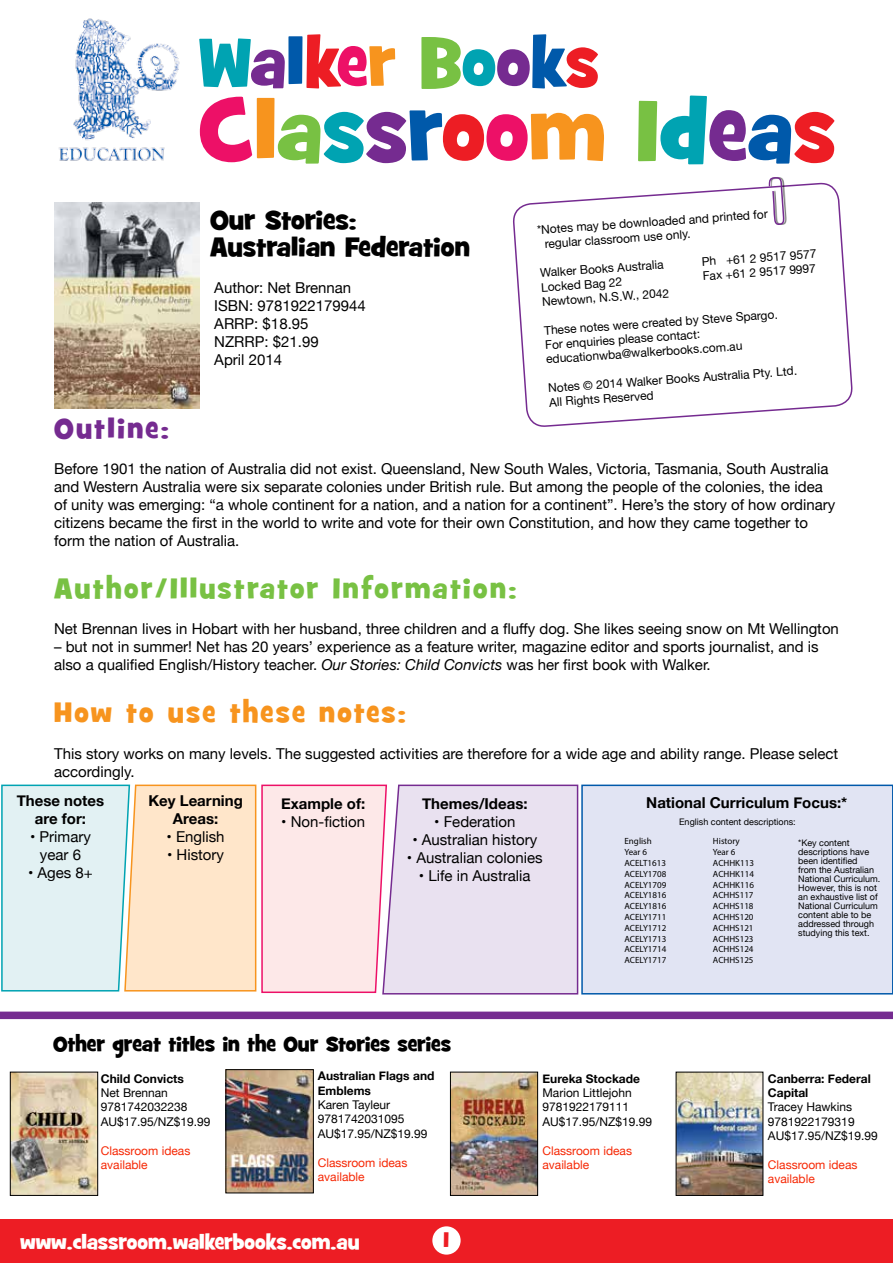
<style>
.page{position:relative;width:893px;height:1263px;background:#fff}
.page>*{position:absolute;margin:0;border:0;box-sizing:border-box;transform-origin:0 0}
.t1{font:86.4px "Grilled Cheese BTN";color:#ed1067}
.t2{font:68.4px "Grilled Cheese BTN";color:#00a3b2}
.t3{font:28.5px "Grilled Cheese BTN";letter-spacing:.08em;color:#78c143}
.t4{font:28.5px "Grilled Cheese BTN";letter-spacing:.08em;color:#f7941e}
.t5{font:28.5px "Grilled Cheese BTN";letter-spacing:.08em;color:#752b90}
.t6{font:27px/27px "Grilled Cheese BTN";color:#000}
.t7{font:21px "Grilled Cheese BTN";color:#000}
.t8{font:21px "Grilled Cheese BTN";color:#fffffd}
.t9{font:21px "Grilled Cheese BTN";color:#ed1d24}
.t10{font:15px/18px "Helvetica Neue";color:#000}
.t11{font:700 15px/18px "Helvetica Neue";color:#000;text-align:center}
.t12{font:12px/14.4px "Helvetica Neue";color:#000}
.t13{font:12px/14.4px "Helvetica Neue";color:#f62805}
.t14{font:700 12px/14.4px "Helvetica Neue";color:#000}
.t15{font:9px/9px "Helvetica Neue";color:#000}
.t16{font:9px/10.8px "Myriad Pro";color:#000}
.s1{color:#752b90}
.s2{color:#0059aa}
.s3{color:#ed1d24}
.s4{color:#ed1067}
.s5{color:#f7941e}
.s6{color:#78c143}
.s7{color:#00a3b2}
.s8{font-style:italic}
</style>
<div class="page">
<div style="left:0;top:1219px;width:893px;height:44px;background:#ed1d24"></div>
<img style="left:59px;top:18px;width:121px;height:143px">
<img style="left:54px;top:202px;width:146px;height:207px">
<svg style="left:513px;top:182px;width:340px;height:245px"></svg>
<div style="left:771px;top:177px;width:15px;height:48px;background:#000;opacity:.5"></div>
<svg style="left:768px;top:177px;width:17px;height:49px"></svg>
<div style="left:582px;top:785px;width:311px;height:209px;background:#e1e4f3"></div>
<div style="left:581px;top:784px;width:312px;height:210px;border:2px solid #0059aa"></div>
<svg style="left:1px;top:784px;width:578px;height:211px;background:#eee3e3"></svg>
<div style="left:432px;top:1226px;width:29px;height:28px;background:#fff;border-radius:50%"></div>
<img style="left:228px;top:1071px;width:84px;height:120px">
<div style="left:226px;top:1069px;width:88px;height:124px;border:1px solid #000"></div>
<div style="left:0;top:1011px;width:893px;height:8px;background:#752b90"></div>
<img style="left:12px;top:1074px;width:84px;height:119px">
<div style="left:10px;top:1072px;width:88px;height:123px;border:1px solid #000"></div>
<img style="left:452px;top:1074px;width:84px;height:119px">
<div style="left:450px;top:1072px;width:88px;height:123px;border:1px solid #000"></div>
<img style="left:678px;top:1074px;width:83px;height:119px">
<h2 class="t2" style="left:199px;top:18px;width:402px">W<span class="s1">a</span><span class="s2">l</span><span class="s3">k</span><span class="s4">e</span><span class="s5">r</span> <span class="s6">B</span>o<span class="s1">o</span><span class="s2">k</span><span class="s3">s</span></h2>
<h1 class="t1" style="left:199px;top:74px;width:638px">C<span class="s5">l</span><span class="s6">a</span><span class="s7">s</span><span class="s1">s</span><span class="s2">r</span><span class="s3">o</span>o<span class="s5">m</span> <span class="s6">I</span><span class="s7">d</span><span class="s1">e</span><span class="s2">a</span><span class="s3">s</span></h1>
<h3 class="t6" style="left:210px;top:207px;width:262px">Our Stories:<br>Australian Federation</h3>
<p class="t10" style="left:214px;top:280px;width:153px">Author: Net Brennan<br>ISBN: 9781922179944<br>ARRP: $18.95<br>NZRRP: $21.99<br>April 2014</p>
<p class="t12" style="left:543px;top:223px;width:226px;text-indent:-7px;rotate:-4deg">*Notes may be downloaded and printed for regular classroom use only.</p>
<p class="t12" style="left:540px;top:266px;width:125px;rotate:-4deg">Walker Books Australia</p>
<p class="t12" style="left:701px;top:255px;width:117px;rotate:-4deg">Ph +61 2 9517 9577</p>
<p class="t12" style="left:702px;top:270px;width:115px;rotate:-4deg">Fax +61 2 9517 9997</p>
<p class="t12" style="left:541px;top:281px;width:83px;rotate:-4deg">Locked Bag 22</p>
<p class="t12" style="left:542px;top:295px;width:129px;rotate:-4deg">Newtown, N.S.W., 2042</p>
<p class="t12" style="left:544px;top:324px;width:236px;rotate:-4deg">These notes were created by Steve Spargo.<br>For enquiries please contact: educationwba@walkerbooks.com.au</p>
<p class="t12" style="left:548px;top:381px;width:251px;rotate:-4deg">Notes © 2014 Walker Books Australia Pty. Ltd.<br>All Rights Reserved</p>
<h3 class="t5" style="left:54px;top:410px;width:116px">Outline:</h3>
<p class="t10" style="left:54px;top:461px;width:783px">Before 1901 the nation of Australia did not exist. Queensland, New South Wales, Victoria, Tasmania, South Australia and Western Australia were six separate colonies under British rule. But among the people of the colonies, the idea of unity was emerging: “a whole continent for a nation, and a nation for a continent”. Here’s the story of how ordinary citizens became the first in the world to write and vote for their own Constitution, and how they came together to form the nation of Australia.</p>
<h3 class="t3" style="left:54px;top:570px;width:464px">Author/Illustrator Information:</h3>
<p class="t10" style="left:54px;top:621px;width:786px">Net Brennan lives in Hobart with her husband, three children and a fluffy dog. She likes seeing snow on Mt Wellington</p>
<p class="t10" style="left:54px;top:639px;width:766px">– but not in summer! Net has 20 years’ experience as a feature writer, magazine editor and sports journalist, and is also a qualified English/History teacher. <span class="s8">Our Stories: Child Convicts</span> was her first book with Walker.</p>
<h3 class="t4" style="left:54px;top:694px;width:353px">How to use these notes:</h3>
<p class="t10" style="left:54px;top:745px;width:786px">This story works on many levels. The suggested activities are therefore for a wide age and ability range. Please select accordingly.</p>
<p class="t11" style="left:17px;top:792px;width:89px">These notes are for:</p>
<p class="t10" style="left:30px;top:829px;width:62px;text-align:center">• Primary year 6</p>
<p class="t10" style="left:28px;top:865px;width:66px">• Ages 8+</p>
<p class="t11" style="left:148px;top:792px;width:96px">Key Learning</p>
<p class="t11" style="left:646px;top:794px;width:203px">National Curriculum Focus:*</p>
<p class="t11" style="left:173px;top:810px;width:47px">Areas:</p>
<p class="t10" style="left:167px;top:829px;width:60px">• English</p>
<p class="t10" style="left:167px;top:847px;width:58px">• History</p>
<p class="t15" style="left:798px;top:839px;width:84px">*Key content descriptions have been identified<br>from the Australian<br>National Curriculum.<br>However, this is not an exhaustive list of<br>National Curriculum content able to be addressed through studying this text.</p>
<p class="t11" style="left:422px;top:795px;width:107px">Themes/Ideas:</p>
<p class="t10" style="left:434px;top:813px;width:83px">• Federation</p>
<p class="t10" style="left:412px;top:831px;width:126px">• Australian history</p>
<p class="t10" style="left:407px;top:849px;width:137px">• Australian colonies</p>
<p class="t10" style="left:419px;top:867px;width:113px">• Life in Australia</p>
<p class="t11" style="left:281px;top:795px;width:86px">Example of:</p>
<p class="t10" style="left:281px;top:813px;width:85px">• Non-fiction</p>
<p class="t15" style="left:679px;top:818px;width:118px">English content descriptions:</p>
<p class="t16" style="left:624px;top:836px;width:43px">English<br>Year 6<br>ACELT1613<br>ACELY1708<br>ACELY1709<br>ACELY1816<br>ACELY1816<br>ACELY1711<br>ACELY1712<br>ACELY1713<br>ACELY1714<br>ACELY1717</p>
<p class="t16" style="left:713px;top:836px;width:43px">History<br>Year 6<br>ACHHK113<br>ACHHK114<br>ACHHK116<br>ACHHS117<br>ACHHS118<br>ACHHS120<br>ACHHS121<br>ACHHS123<br>ACHHS124<br>ACHHS125</p>
<h3 class="t7" style="left:53px;top:1030px;width:399px">Other great titles in the Our Stories series</h3>
<p class="t14" style="left:318px;top:1069px;width:118px">Australian Flags and<br>Emblems</p>
<p class="t12" style="left:318px;top:1098px;width:111px">Karen Tayleur<br>9781742031095<br>AU$17.95/NZ$19.99</p>
<p class="t13" style="left:318px;top:1156px;width:91px">Classroom ideas available</p>
<p class="t14" style="left:101px;top:1071px;width:85px">Child Convicts</p>
<p class="t12" style="left:101px;top:1086px;width:111px">Net Brennan<br>9781742032238<br>AU$17.95/NZ$19.99</p>
<p class="t13" style="left:101px;top:1144px;width:91px">Classroom ideas available</p>
<h3 class="t8" style="left:20px;top:1228px;width:341px">www.classroom.walkerbooks.com.au</h3>
<h3 class="t9" style="left:443px;top:1226px;width:7px">1</h3>
<p class="t14" style="left:542px;top:1071px;width:99px">Eureka Stockade</p>
<p class="t12" style="left:542px;top:1086px;width:111px">Marion Littlejohn<br>9781922179111<br>AU$17.95/NZ$19.99</p>
<p class="t13" style="left:542px;top:1144px;width:91px">Classroom ideas available</p>
<p class="t14" style="left:768px;top:1071px;width:104px">Canberra: Federal<br>Capital</p>
<p class="t12" style="left:768px;top:1101px;width:111px">Tracey Hawkins<br>9781922179319<br>AU$17.95/NZ$19.99</p>
<p class="t13" style="left:768px;top:1158px;width:91px">Classroom ideas available</p>
</div>
